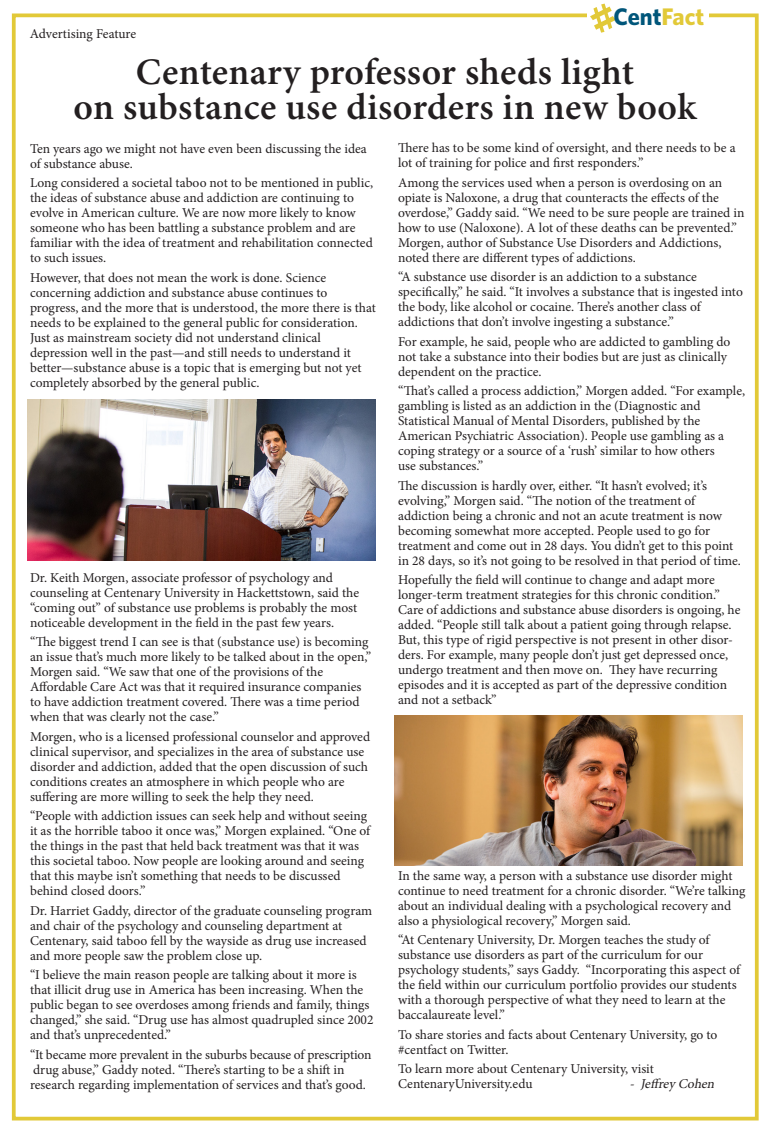
<style>
.page{position:relative;width:770px;height:1134px;background:#fff}
.page>*{position:absolute;margin:0;border:0;box-sizing:border-box;transform-origin:0 0}
.t1{font:600 37.5px/34.5px "Minion Pro";letter-spacing:.01em;color:#231f20;text-align:center}
.t2{font:700 24px "Whitney HTF";color:#00567a}
.t3{font:13.5px/15px "Minion Pro";letter-spacing:-.005em;color:#231f20}
.t4{font:italic 13.5px "Minion Pro";color:#231f20}
.s1{color:#e2c938}
</style>
<div class="page">
<div style="left:12px;top:14px;width:746px;height:1106px;border:4px solid #e2c938"></div>
<div style="left:587px;top:5px;width:121px;height:22px;background:#fff"></div>
<img style="left:394px;top:716px;width:348px;height:149px">
<img style="left:27px;top:399px;width:349px;height:161px">
<p class="t3" style="left:30px;top:27px;width:108px">Advertising Feature</p>
<p class="t2" style="left:613px;top:2px;width:92px">Cent<span class="s1">Fact</span></p>
<p class="t1" style="left:74px;top:55px;width:624px">Centenary professor sheds light<br>on substance use disorders in new book</p>
<p class="t3" style="left:30px;top:141px;width:338px">Ten years ago we might not have even been discussing the idea of substance abuse.</p>
<p class="t3" style="left:30px;top:176px;width:344px">Long considered a societal taboo not to be mentioned in public, the ideas of substance abuse and addiction are continuing to evolve in American culture. We are now more likely to know someone who has been battling a substance problem and are familiar with the idea of treatment and rehabilitation connected to such issues.</p>
<p class="t3" style="left:30px;top:270px;width:347px">However, that does not mean the work is done. Science concerning addiction and substance abuse continues to progress, and the more that is understood, the more there is that needs to be explained to the general public for consideration.</p>
<p class="t3" style="left:30px;top:330px;width:333px">Just as mainstream society did not understand clinical depression well in the past—and still needs to understand it better—substance abuse is a topic that is emerging but not yet completely absorbed by the general public.</p>
<p class="t3" style="left:30px;top:570px;width:330px">Dr. Keith Morgen, associate professor of psychology and counseling at Centenary University in Hackettstown, said the “coming out” of substance use problems is probably the most noticeable development in the field in the past few years.</p>
<p class="t3" style="left:30px;top:635px;width:342px">“The biggest trend I can see is that (substance use) is becoming an issue that’s much more likely to be talked about in the open,” Morgen said. “We saw that one of the provisions of the Affordable Care Act was that it required insurance companies to have addiction treatment covered. There was a time period when that was clearly not the case.”</p>
<p class="t3" style="left:30px;top:729px;width:341px">Morgen, who is a licensed professional counselor and approved clinical supervisor, and specializes in the area of substance use disorder and addiction, added that the open discussion of such conditions creates an atmosphere in which people who are suffering are more willing to seek the help they need.</p>
<p class="t3" style="left:30px;top:809px;width:342px">“People with addiction issues can seek help and without seeing it as the horrible taboo it once was,” Morgen explained. “One of the things in the past that held back treatment was that it was this societal taboo. Now people are looking around and seeing that this maybe isn’t something that needs to be discussed behind closed doors.”</p>
<p class="t3" style="left:30px;top:903px;width:344px">Dr. Harriet Gaddy, director of the graduate counseling program and chair of the psychology and counseling department at Centenary, said taboo fell by the wayside as drug use increased and more people saw the problem close up.</p>
<p class="t3" style="left:30px;top:968px;width:345px">“I believe the main reason people are talking about it more is that illicit drug use in America has been increasing. When the public began to see overdoses among friends and family, things changed,” she said. “Drug use has almost quadrupled since 2002 and that’s unprecedented.”</p>
<p class="t3" style="left:30px;top:1047px;width:343px">“It became more prevalent in the suburbs because of prescription drug abuse,” Gaddy noted. “There’s starting to be a shift in research regarding implementation of services and that’s good.</p>
<p class="t3" style="left:398px;top:141px;width:339px">There has to be some kind of oversight, and there needs to be a lot of training for police and first responders.”</p>
<p class="t3" style="left:398px;top:175px;width:348px">Among the services used when a person is overdosing on an opiate is Naloxone, a drug that counteracts the effects of the overdose,” Gaddy said. “We need to be sure people are trained in how to use (Naloxone). A lot of these deaths can be prevented.”</p>
<p class="t3" style="left:398px;top:235px;width:325px">Morgen, author of Substance Use Disorders and Addictions, noted there are different types of addictions.</p>
<p class="t3" style="left:398px;top:270px;width:346px">“A substance use disorder is an addiction to a substance specifically,” he said. “It involves a substance that is ingested into the body, like alcohol or cocaine. There’s another class of addictions that don’t involve ingesting a substance.”</p>
<p class="t3" style="left:398px;top:334px;width:334px">For example, he said, people who are addicted to gambling do not take a substance into their bodies but are just as clinically dependent on the practice.</p>
<p class="t3" style="left:398px;top:384px;width:348px">“That’s called a process addiction,” Morgen added. “For example, gambling is listed as an addiction in the (Diagnostic and Statistical Manual of Mental Disorders, published by the American Psychiatric Association). People use gambling as a coping strategy or a source of a ‘rush’ similar to how others<br>use substances.”</p>
<p class="t3" style="left:398px;top:478px;width:344px">The discussion is hardly over, either. “It hasn’t evolved; it’s evolving,” Morgen said. “The notion of the treatment of addiction being a chronic and not an acute treatment is now becoming somewhat more accepted. People used to go for treatment and come out in 28 days. You didn’t get to this point in 28 days, so it’s not going to be resolved in that period of time.</p>
<p class="t3" style="left:398px;top:573px;width:323px">Hopefully the field will continue to change and adapt more longer-term treatment strategies for this chronic condition.”</p>
<p class="t3" style="left:398px;top:603px;width:344px">Care of addictions and substance abuse disorders is ongoing, he added. “People still talk about a patient going through relapse.<br>But, this type of rigid perspective is not present in other disor&shy;ders. For example, many people don’t just get depressed once, undergo treatment and then move on. They have recurring episodes and it is accepted as part of the depressive condition and not a setback”</p>
<p class="t3" style="left:398px;top:868px;width:349px">In the same way, a person with a substance use disorder might continue to need treatment for a chronic disorder. “We’re talking about an individual dealing with a psychological recovery and also a physiological recovery,” Morgen said.</p>
<p class="t3" style="left:398px;top:933px;width:343px">“At Centenary University, Dr. Morgen teaches the study of substance use disorders as part of the curriculum for our psychology students,” says Gaddy. “Incorporating this aspect of the field within our curriculum portfolio provides our students with a thorough perspective of what they need to learn at the baccalaureate level.”</p>
<p class="t3" style="left:398px;top:1027px;width:321px">To share stories and facts about Centenary University, go to #centfact on Twitter.</p>
<p class="t3" style="left:398px;top:1062px;width:257px">To learn more about Centenary University, visit<br>CentenaryUniversity.edu</p>
<p class="t4" style="left:629px;top:1075px;width:89px">- Jeffrey Cohen</p>
</div>
